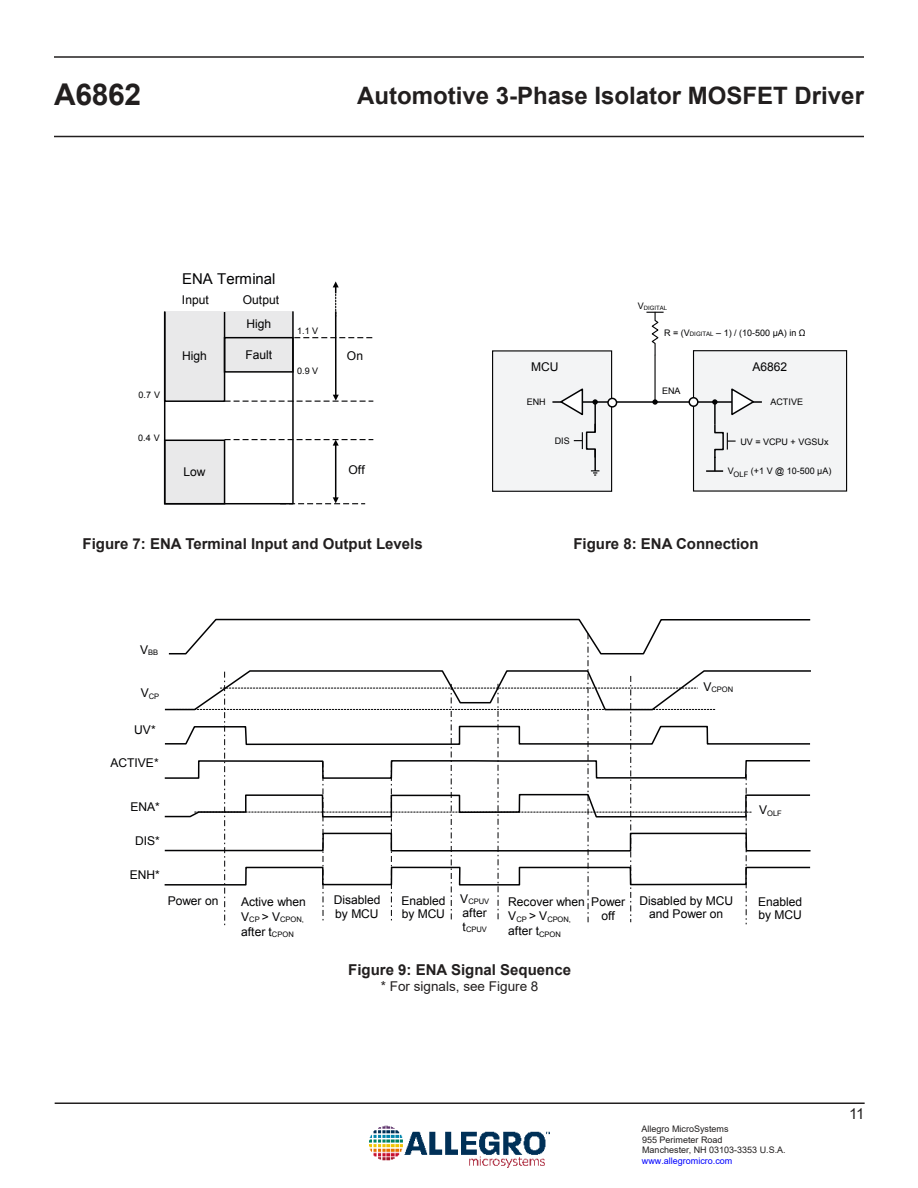
<style>
.page{position:relative;width:918px;height:1188px;background:#fff}
.page>*{position:absolute;margin:0;border:0;box-sizing:border-box;transform-origin:0 0}
.t1{font:700 30px "Arial";letter-spacing:-.01em;color:#221f1f}
.t2{font:700 24px "Arial";color:#221f1f}
.t3{font:700 15px "Arial";color:#221f1f}
.t4{font:15px "Arial";color:#020203}
.t5{font:15px "Arial";color:#221f1f}
.t6{font:13.5px "Arial";color:#221f1f}
.t7{font:12px/13.6px "Arial";letter-spacing:-.005em;color:#020203}
.t8{font:9px "Arial";color:#020203}
.t9{font:9px/10.8px "Arial";color:#221f1f}
.t10{font:9px "Arial";color:#00f}
.t11{font:7.5px "Arial";letter-spacing:-.005em;color:#020203}
.t12{font:6px "Arial";letter-spacing:.005em;color:#020203}
.s1{font-size:9px}
.s2{font-size:6.15px}
</style>
<div class="page">
<hr style="left:55px;top:1102px;width:810px;height:2px;background:#221f1f">
<hr style="left:54px;top:136px;width:810px;height:1px;background:#221f1f">
<hr style="left:54px;top:56px;width:810px;height:2px;background:#221f1f">
<img style="left:370px;top:1125px;width:180px;height:43px">
<div style="left:225px;top:311px;width:68px;height:26px;background:#e9e9ea"></div>
<div style="left:165px;top:311px;width:60px;height:91px;background:#e9e9ea"></div>
<svg style="left:294px;top:337px;width:79px;height:1px"></svg>
<hr style="left:335px;top:311px;width:2px;height:85px;background:#020203">
<svg style="left:225px;top:395px;width:148px;height:7px"></svg>
<svg style="left:333px;top:281px;width:6px;height:35px"></svg>
<div style="left:165px;top:440px;width:60px;height:64px;background:#e9e9ea"></div>
<div style="left:164px;top:440px;width:61px;height:64px;border:2px solid #020203"></div>
<div style="left:225px;top:338px;width:68px;height:34px;background:#e9e9ea"></div>
<div style="left:224px;top:337px;width:70px;height:36px;border:2px solid #020203"></div>
<div style="left:164px;top:311px;width:130px;height:193px;border:2px solid #020203"></div>
<div style="left:164px;top:311px;width:61px;height:91px;border:2px solid #020203"></div>
<hr style="left:335px;top:444px;width:1px;height:55px;background:#020203">
<svg style="left:225px;top:439px;width:148px;height:7px"></svg>
<svg style="left:280px;top:497px;width:85px;height:7px"></svg>
<div style="left:493px;top:351px;width:119px;height:140px;background:#f3f4f5"></div>
<div style="left:492px;top:350px;width:120px;height:142px;border:1px solid #020203"></div>
<div style="left:694px;top:351px;width:153px;height:140px;background:#f3f4f5"></div>
<div style="left:693px;top:350px;width:154px;height:142px;border:1px solid #020203"></div>
<svg style="left:591px;top:470px;width:8px;height:6px"></svg>
<hr style="left:594px;top:449px;width:2px;height:22px;background:#020203">
<hr style="left:654px;top:355px;width:2px;height:47px;background:#020203">
<svg style="left:652px;top:399px;width:6px;height:6px"></svg>
<hr style="left:552px;top:401px;width:210px;height:2px;background:#020203">
<svg style="left:558px;top:388px;width:40px;height:71px"></svg>
<div style="left:608px;top:398px;width:9px;height:9px;background:#fff;border-radius:50%"></div>
<div style="left:607px;top:398px;width:10px;height:10px;border:2px solid #020203;border-radius:50%"></div>
<svg style="left:730px;top:388px;width:26px;height:28px"></svg>
<div style="left:689px;top:398px;width:9px;height:8px;background:#fff;border-radius:50%"></div>
<div style="left:688px;top:397px;width:11px;height:10px;border:2px solid #020203;border-radius:50%"></div>
<svg style="left:712px;top:399px;width:6px;height:6px"></svg>
<hr style="left:714px;top:402px;width:2px;height:22px;background:#020203">
<svg style="left:706px;top:423px;width:30px;height:49px"></svg>
<svg style="left:646px;top:311px;width:18px;height:45px"></svg>
<svg style="left:164px;top:618px;width:647px;height:308px"></svg>
<h1 class="t1" style="left:54px;top:78px;width:89px">A6862</h1>
<h2 class="t2" style="left:357px;top:82px;width:508px">Automotive 3-Phase Isolator MOSFET Driver</h2>
<p class="t8" style="left:138px;top:392px;width:23px">0.7 V</p>
<p class="t8" style="left:138px;top:435px;width:23px">0.4 V</p>
<p class="t4" style="left:182px;top:273px;width:95px">ENA Terminal</p>
<p class="t7" style="left:182px;top:294px;width:28px">Input</p>
<p class="t7" style="left:243px;top:294px;width:38px">Output</p>
<p class="t7" style="left:182px;top:350px;width:26px">High</p>
<p class="t7" style="left:246px;top:318px;width:26px">High</p>
<p class="t7" style="left:245px;top:349px;width:28px">Fault</p>
<p class="t8" style="left:297px;top:327px;width:23px">1.1 V</p>
<p class="t8" style="left:297px;top:368px;width:23px">0.9 V</p>
<p class="t7" style="left:184px;top:466px;width:24px">Low</p>
<p class="t7" style="left:347px;top:350px;width:18px">On</p>
<p class="t7" style="left:349px;top:464px;width:18px">Off</p>
<p class="t7" style="left:531px;top:361px;width:29px">MCU</p>
<p class="t8" style="left:527px;top:399px;width:20px">ENH</p>
<p class="t8" style="left:555px;top:437px;width:17px">DIS</p>
<p class="t12" style="left:638px;top:305px;width:31px"><span class="s1">V</span>DIGITAL</p>
<p class="t8" style="left:664px;top:329px;width:143px">R = (V<span class="s2">DIGITAL</span> – 1) / (10-500 µA) in Ω</p>
<p class="t8" style="left:662px;top:388px;width:20px">ENA</p>
<p class="t7" style="left:752px;top:361px;width:36px">A6862</p>
<p class="t8" style="left:771px;top:398px;width:34px">ACTIVE</p>
<p class="t8" style="left:740px;top:438px;width:90px">UV = VCPU + VGSUx</p>
<p class="t8" style="left:728px;top:468px;width:105px">V<sub>OLF</sub> (+1 V @ 10-500 µA)</p>
<p class="t3" style="left:83px;top:539px;width:342px">Figure 7: ENA Terminal Input and Output Levels</p>
<p class="t3" style="left:573px;top:539px;width:187px">Figure 8: ENA Connection</p>
<p class="t11" style="left:140px;top:650px;width:20px"><sup>V</sup>BB</p>
<p class="t11" style="left:141px;top:693px;width:20px"><sup>V</sup>CP</p>
<p class="t7" style="left:134px;top:724px;width:23px">UV*</p>
<p class="t7" style="left:111px;top:757px;width:50px">ACTIVE*</p>
<p class="t7" style="left:130px;top:801px;width:31px">ENA*</p>
<p class="t7" style="left:135px;top:835px;width:26px">DIS*</p>
<p class="t7" style="left:130px;top:869px;width:32px">ENH*</p>
<p class="t7" style="left:168px;top:895px;width:52px">Power on</p>
<p class="t7" style="left:241px;top:896px;width:66px">Active when</p>
<p class="t11" style="left:241px;top:917px;width:64px"><sup>V</sup>CP <sup>&gt;</sup> <sup>V</sup>CPON,</p>
<p class="t7" style="left:241px;top:926px;width:54px">after t<sub>CPON</sub></p>
<p class="t11" style="left:703px;top:687px;width:31px"><sup>V</sup>CPON</p>
<p class="t11" style="left:759px;top:810px;width:24px"><sup>V</sup>OLF</p>
<p class="t7" style="left:334px;top:894px;width:48px">Disabled by MCU</p>
<p class="t7" style="left:401px;top:895px;width:46px">Enabled by MCU</p>
<p class="t11" style="left:460px;top:899px;width:30px"><sup>V</sup>CPUV</p>
<p class="t7" style="left:463px;top:907px;width:26px">after</p>
<p class="t11" style="left:463px;top:927px;width:26px"><sup>t</sup>CPUV</p>
<p class="t7" style="left:508px;top:896px;width:78px">Recover when</p>
<p class="t11" style="left:508px;top:916px;width:64px"><sup>V</sup>CP <sup>&gt;</sup> <sup>V</sup>CPON,</p>
<p class="t7" style="left:508px;top:925px;width:54px">after t<sub>CPON</sub></p>
<p class="t7" style="left:591px;top:895px;width:35px;line-height:14.1px;text-align:center">Power off</p>
<p class="t7" style="left:640px;top:895px;width:95px;text-align:center">Disabled by MCU and Power on</p>
<p class="t7" style="left:758px;top:896px;width:46px">Enabled by MCU</p>
<p class="t3" style="left:348px;top:964px;width:224px">Figure 9: ENA Signal Sequence</p>
<p class="t6" style="left:381px;top:981px;width:159px">* For signals, see Figure 8</p>
<p class="t9" style="left:642px;top:1124px;width:146px">Allegro MicroSystems<br>955 Perimeter Road<br>Manchester, NH 03103-3353 U.S.A.</p>
<p class="t10" style="left:642px;top:1158px;width:92px">www.allegromicro.com</p>
<p class="t5" style="left:849px;top:1108px;width:17px">11</p>
</div>
